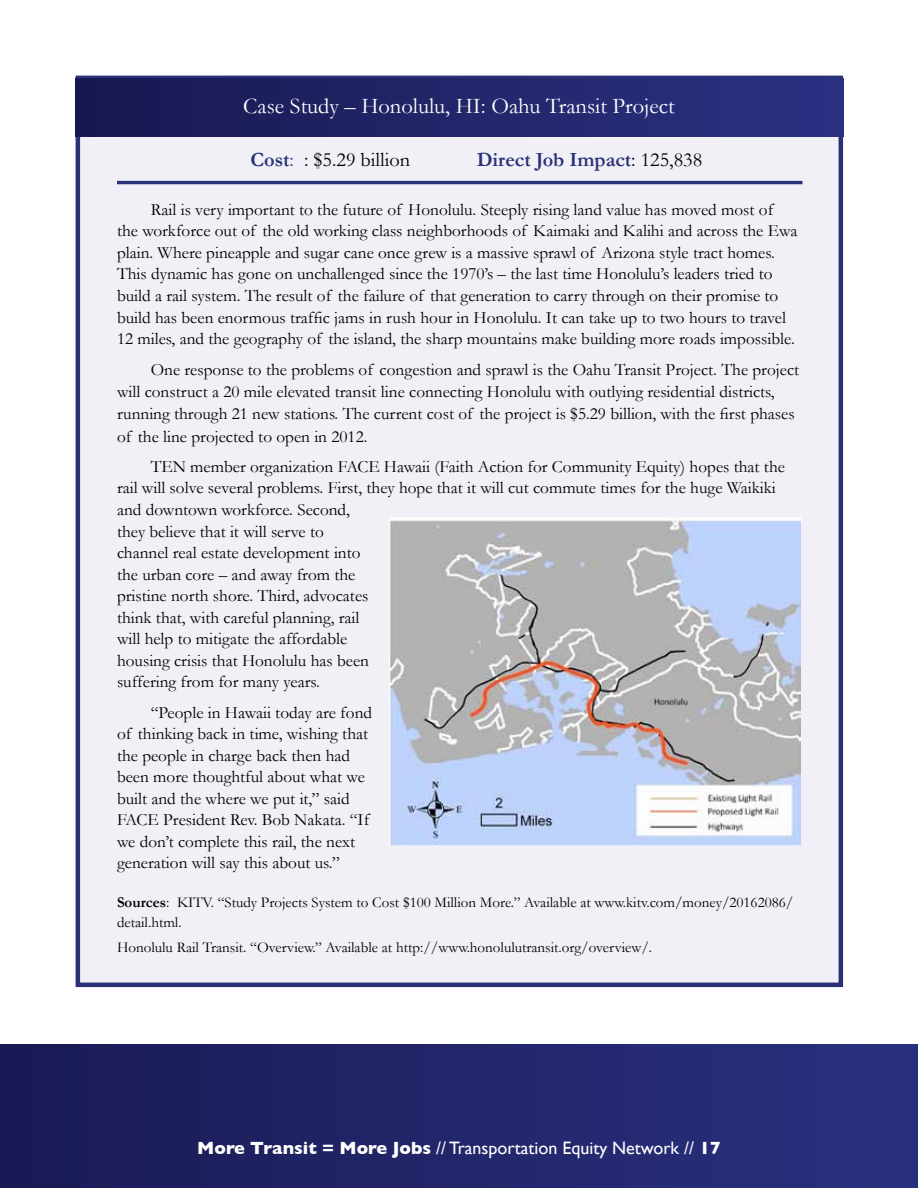
<style>
.page{position:relative;width:918px;height:1188px;background:#fff}
.page>*{position:absolute;margin:0;border:0;box-sizing:border-box;transform-origin:0 0}
.t1{font:22.5px "Garamond";color:#fff}
.t2{font:700 20.25px "Garamond";color:#2a3177}
.t3{font:20.25px "Garamond";color:#000}
.t4{font:18px "Gill Sans";color:#fff}
.t5{font:17.25px/21.6px "Garamond";color:#000}
.t6{font:15px/19.5px "Garamond";color:#000}
.s1{font-weight:700;color:#2a3177}
.s2{color:#2a3177}
.s3{font-weight:400;color:#000}
.s4{font-weight:700}
</style>
<div class="page">
<div style="left:0;top:1044px;width:918px;height:144px;background:linear-gradient(to right,#1a1a54,#29307f)"></div>
<div style="left:76px;top:76px;width:767px;height:911px;background:#f0f0f6;border:4px solid #2a3177"></div>
<div style="left:76px;top:78px;width:767px;height:58px;background:linear-gradient(to right,#181850,#2a3283)"></div>
<hr style="left:117px;top:181px;width:685px;height:3px;background:#2a3177">
<img style="left:389px;top:517px;width:411px;height:329px">
<h1 class="t1" style="left:243px;top:92px;width:433px">Case Study – Honolulu, HI: Oahu Transit Project</h1>
<p class="t3" style="left:250px;top:148px;width:161px"><span class="s1">Cost</span><span class="s2">:</span> : $5.29 billion</p>
<p class="t2" style="left:477px;top:147px;width:227px">Direct Job Impact<span class="s3">: 125,838</span></p>
<p class="t5" style="left:117px;top:199px;width:682px;text-indent:34px">Rail is very important to the future of Honolulu. Steeply rising land value has moved most of the workforce out of the old working class neighborhoods of Kaimaki and Kalihi and across the Ewa plain. Where pineapple and sugar cane once grew is a massive sprawl of Arizona style tract homes.<br>This dynamic has gone on unchallenged since the 1970’s – the last time Honolulu’s leaders tried to build a rail system. The result of the failure of that generation to carry through on their promise to build has been enormous traffic jams in rush hour in Honolulu. It can take up to two hours to travel 12 miles, and the geography of the island, the sharp mountains make building more roads impossible.</p>
<p class="t5" style="left:117px;top:358px;width:684px;line-height:22.2px;text-indent:34px">One response to the problems of congestion and sprawl is the Oahu Transit Project. The project will construct a 20 mile elevated transit line connecting Honolulu with outlying residential districts, running through 21 new stations. The current cost of the project is $5.29 billion, with the first phases of the line projected to open in 2012.</p>
<p class="t5" style="left:117px;top:456px;width:670px;text-indent:34px">TEN member organization FACE Hawaii (Faith Action for Community Equity) hopes that the rail will solve several problems. First, they hope that it will cut commute times for the huge Waikiki and downtown workforce. Second,<br>they believe that it will serve to<br>channel real estate development into<br>the urban core – and away from the<br>pristine north shore. Third, advocates<br>think that, with careful planning, rail<br>will help to mitigate the affordable<br>housing crisis that Honolulu has been<br>suffering from for many years.</p>
<p class="t5" style="left:117px;top:701px;width:257px;text-indent:34px">“People in Hawaii today are fond of thinking back in time, wishing that the people in charge back then had been more thoughtful about what we built and the where we put it,” said FACE President Rev. Bob Nakata. “If we don’t complete this rail, the next generation will say this about us.”</p>
<p class="t6" style="left:117px;top:893px;width:678px"><span class="s4">Sources</span>: KITV. “Study Projects System to Cost $100 Million More.” Available at www.kitv.com/money/20162086/ detail.html.</p>
<p class="t6" style="left:117px;top:938px;width:537px">Honolulu Rail Transit. “Overview.” Available at http://www.honolulutransit.org/overview/.</p>
<p class="t4" style="left:197px;top:1138px;width:525px"><span class="s4">More Transit = More Jobs</span> // Transportation Equity Network // <span class="s4">17</span></p>
</div>
